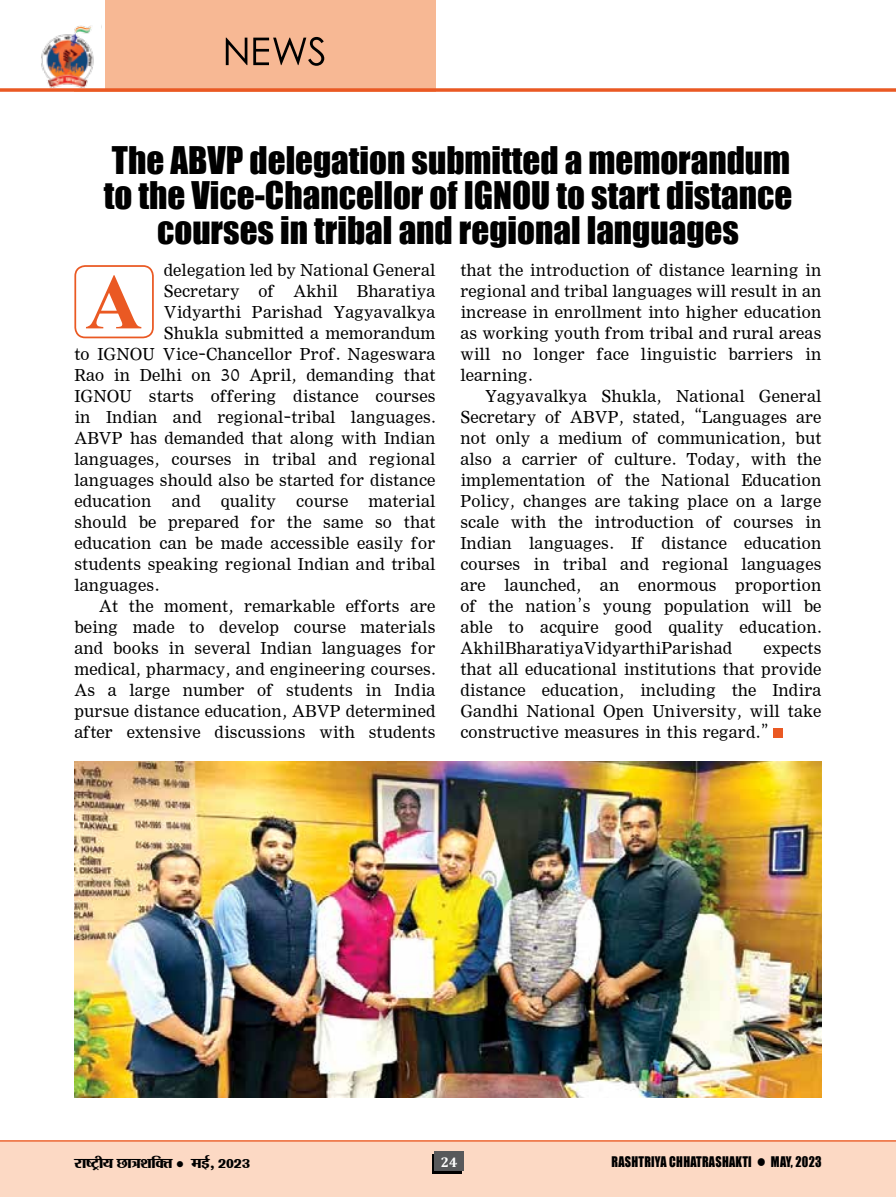
<style>
.page{position:relative;width:896px;height:1197px;background:#fff}
.page>*{position:absolute;margin:0;border:0;box-sizing:border-box;transform-origin:0 0}
.t1{font:700 78.75px "Times New Roman";color:#ea5923}
.t2{font:52.5px "Four C Hari";color:#000}
.t3{font:35px/35px "Impact";color:#000;text-align:center}
.t4{font:21.88px/21px "Four C Gandhi";color:#000;text-align:justify}
.t5{font:17.5px "Four C Mayahead";color:#000}
.t6{font:700 14px "Cambria";color:#fff}
.t7{font:13.47px "Impact";letter-spacing:.02em;color:#000;scale:.91 1}
</style>
<div class="page">
<div style="left:74px;top:0;width:362px;height:92px;background:#f7b894"></div>
<div style="left:0;top:1140px;width:896px;height:57px;background:#fcd9c4"></div>
<div style="left:0;top:0;width:105px;height:89px;background:#fff"></div>
<hr style="left:0;top:1140px;width:896px;height:2px;background:#ea5923">
<svg style="left:0;top:88px;width:896px;height:4px;background:#eb6938"></svg>
<div style="left:432px;top:1154px;width:30px;height:20px;background:#000"></div>
<div style="left:434px;top:1151px;width:30px;height:20px;background:#58595b"></div>
<img style="left:27px;top:25px;width:75px;height:67px">
<div style="left:74px;top:265px;width:80px;height:73px;border:2px solid #ea5923;border-radius:10px"></div>
<div style="left:773px;top:728px;width:10px;height:10px;background:#ea5923"></div>
<img style="left:74px;top:761px;width:747px;height:337px">
<h2 class="t2" style="left:222px;top:20px;width:26px">news</h2>
<h3 class="t3" style="left:104px;top:142px;width:690px">The ABVP delegation submitted a memorandum to the Vice-Chancellor of IGNOU to start distance courses in tribal and regional languages</h3>
<p class="t4" style="left:164px;top:261px;width:273px">delegation led by National General</p>
<p class="t4" style="left:164px;top:282px;width:273px">Secretary of Akhil Bharatiya</p>
<p class="t4" style="left:164px;top:303px;width:273px">Vidyarthi Parishad Yagyavalkya</p>
<p class="t4" style="left:164px;top:324px;width:273px">Shukla submitted a memorandum</p>
<p class="t4" style="left:74px;top:345px;width:363px">to IGNOU Vice-Chancellor Prof. Nageswara</p>
<p class="t4" style="left:74px;top:366px;width:363px">Rao in Delhi on 30 April, demanding that</p>
<p class="t4" style="left:74px;top:387px;width:363px">IGNOU starts offering distance courses</p>
<p class="t4" style="left:74px;top:408px;width:363px">in Indian and regional-tribal languages.</p>
<p class="t4" style="left:74px;top:429px;width:363px">ABVP has demanded that along with Indian</p>
<p class="t4" style="left:74px;top:450px;width:363px">languages, courses in tribal and regional</p>
<p class="t4" style="left:74px;top:471px;width:363px">languages should also be started for distance</p>
<p class="t4" style="left:74px;top:492px;width:363px">education and quality course material</p>
<p class="t4" style="left:74px;top:513px;width:363px">should be prepared for the same so that</p>
<p class="t4" style="left:74px;top:534px;width:363px">education can be made accessible easily for</p>
<p class="t4" style="left:74px;top:555px;width:363px">students speaking regional Indian and tribal</p>
<p class="t4" style="left:74px;top:576px;width:86px">languages.</p>
<p class="t4" style="left:99px;top:597px;width:338px">At the moment, remarkable efforts are</p>
<p class="t4" style="left:74px;top:618px;width:363px">being made to develop course materials</p>
<p class="t4" style="left:74px;top:639px;width:363px">and books in several Indian languages for</p>
<p class="t4" style="left:74px;top:660px;width:363px">medical, pharmacy, and engineering courses.</p>
<p class="t4" style="left:74px;top:681px;width:363px">As a large number of students in India</p>
<p class="t4" style="left:74px;top:702px;width:363px">pursue distance education, ABVP determined</p>
<p class="t4" style="left:74px;top:723px;width:363px">after extensive discussions with students</p>
<h1 class="t1" style="left:85px;top:245px;width:58px">A</h1>
<p class="t4" style="left:460px;top:261px;width:363px">that the introduction of distance learning in regional and tribal languages will result in an increase in enrollment into higher education as working youth from tribal and rural areas will no longer face linguistic barriers in learning.</p>
<p class="t4" style="left:460px;top:387px;width:363px;text-indent:25px">Yagyavalkya Shukla, National General Secretary of ABVP, stated, “Languages are not only a medium of communication, but also a carrier of culture. Today, with the implementation of the National Education Policy, changes are taking place on a large scale with the introduction of courses in Indian languages. If distance education courses in tribal and regional languages are launched, an enormous proportion of the nation’s young population will be able to acquire good quality education.<br>AkhilBharatiyaVidyarthiParishad</p>
<p class="t4" style="left:460px;top:639px;width:363px;text-indent:303px">expects that all educational institutions that provide distance education, including the Indira Gandhi National Open University, will take constructive measures in this regard.”</p>
<p class="t5" style="left:74px;top:1153px;width:177px">राष्ट्रीय छात्रशक्ति ● मई, 2023</p>
<p class="t6" style="left:441px;top:1152px;width:18px">24</p>
<p class="t7" style="left:611px;top:1151px;width:232px">Rashtriya Chhatrashakti ● MAY, 2023</p>
</div>
